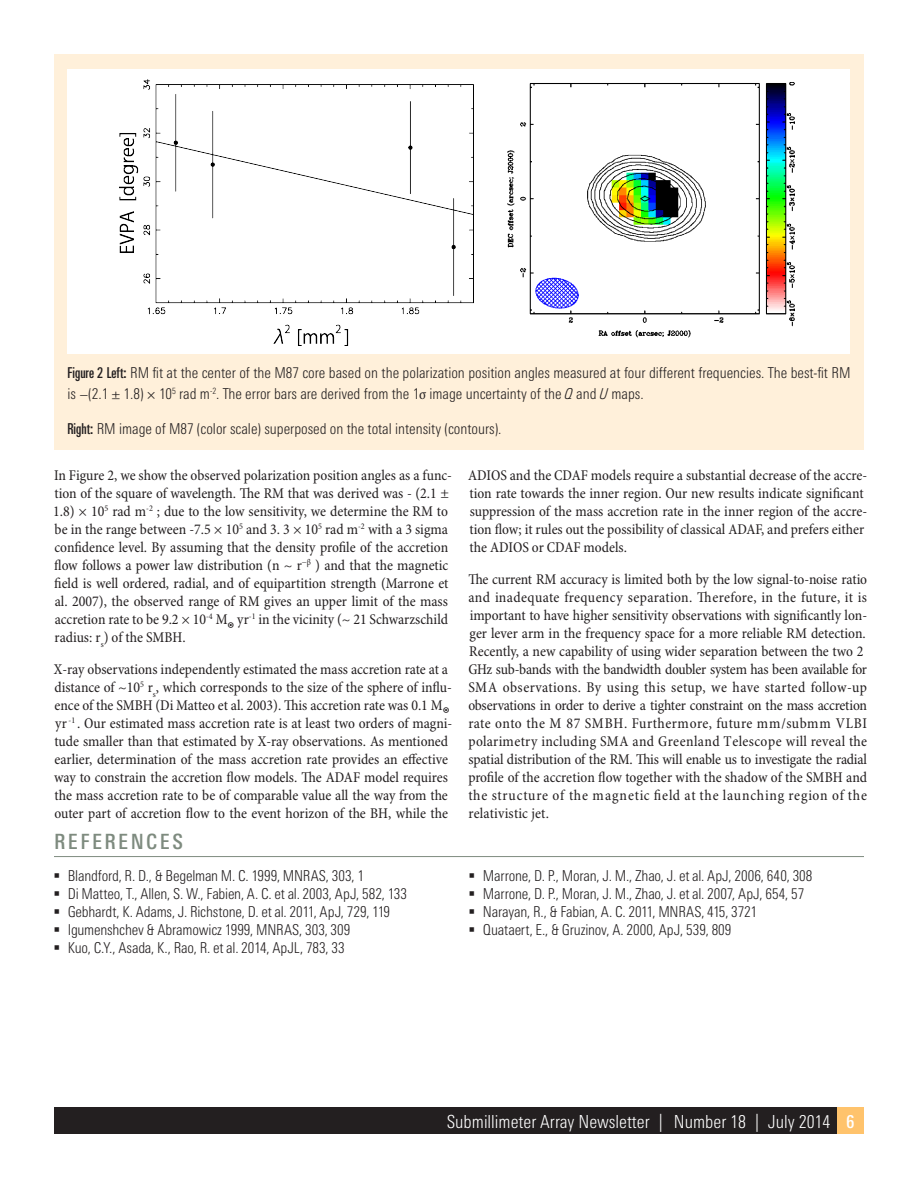
<style>
.page{position:relative;width:918px;height:1188px;background:#fff}
.page>*{position:absolute;margin:0;border:0;box-sizing:border-box;transform-origin:0 0}
.Reference_Subhead{font:500 condensed 21px "Linotype Univers";letter-spacing:.115em;color:#7e8b7f}
.t1{font:300 condensed 18px "Linotype Univers";color:#fff}
.Article_Text{font:condensed 15px/18px "Minion Pro";color:#231f20}
.Photo_Captions{font:300 condensed 15px/21px "Linotype Univers";color:#231f20}
.Photo_Captions-2{font:300 condensed 15px "Linotype Univers";letter-spacing:-.02em;color:#231f20}
.s1{font-family:"Linotype Univers Comp";font-weight:500;font-stretch:normal}
.s2{font-family:"Minion Pro";font-weight:400}
.s3{font-style:italic}
.s4{font-weight:500}
</style>
<div class="page">
<div style="left:54px;top:1107px;width:810px;height:27px;background:#231f20"></div>
<div style="left:837px;top:1107px;width:27px;height:27px;background:#ffc36c"></div>
<hr style="left:54px;top:856px;width:810px;height:1px;background:#7e8b7f">
<div style="left:54px;top:54px;width:810px;height:395px;background:#fff0da"></div>
<div style="left:68px;top:70px;width:782px;height:284px;background:#fff"></div>
<img style="left:119px;top:80px;width:676px;height:265px">
<p class="Photo_Captions" style="left:68px;top:362px;width:785px"><span class="s1">Figure 2 Left:</span> RM fit at the center of the M87 core based on the polarization position angles measured at four different frequencies. The best-fit RM is −(2.1 ± 1.8) × 10<sup>5</sup> rad m<sup>-2</sup>. The error bars are derived from the 1<span class="s2">σ</span> image uncertainty of the <span class="s3">Q</span> and <span class="s3">U</span> maps.</p>
<p class="Photo_Captions" style="left:67px;top:418px;width:436px"><span class="s1">Right:</span> RM image of M87 (color scale) superposed on the total intensity (contours).</p>
<p class="Article_Text" style="left:53px;top:467px;width:400px">In Figure 2, we show the observed polarization position angles as a func&shy;tion of the square of wavelength. The RM that was derived was - (2.1 ± 1.8) × 10<sup>5</sup> rad m<sup>-2</sup> ; due to the low sensitivity, we determine the RM to be in the range between -7.5 × 10<sup>5</sup> and 3. 3 × 10<sup>5</sup> rad m<sup>-2</sup> with a 3 sigma confidence level. By assuming that the density profile of the accretion flow follows a power law distribution (n ~ r<sup>−β</sup> ) and that the magnetic field is well ordered, radial, and of equipartition strength (Marrone et al. 2007), the observed range of RM gives an upper limit of the mass accretion rate to be 9.2 × 10<sup>-4</sup> M◉ yr<sup>-1</sup> in the vicinity (~ 21 Schwarzschild radius: r<sub>s</sub>) of the SMBH.</p>
<p class="Article_Text" style="left:54px;top:661px;width:400px">X-ray observations independently estimated the mass accretion rate at a distance of ~10<sup>5</sup> r<sub>s</sub>, which corresponds to the size of the sphere of influ&shy;ence of the SMBH (Di Matteo et al. 2003). This accretion rate was 0.1 M◉ yr <sup>-1</sup> . Our estimated mass accretion rate is at least two orders of magni&shy;tude smaller than that estimated by X-ray observations. As mentioned earlier, determination of the mass accretion rate provides an effective way to constrain the accretion flow models. The ADAF model requires the mass accretion rate to be of comparable value all the way from the outer part of accretion flow to the event horizon of the BH, while the</p>
<p class="Reference_Subhead" style="left:54px;top:830px;width:130px">REFERENCES</p>
<p class="Photo_Captions" style="left:53px;top:865px;width:312px">▪ Blandford, R. D., &amp; Begelman M. C. 1999, MNRAS, 303, 1</p>
<p class="Photo_Captions" style="left:53px;top:883px;width:355px">▪ Di Matteo, T., Allen, S. W., Fabien, A. C. et al. 2003, ApJ, 582, 133</p>
<p class="Photo_Captions" style="left:53px;top:901px;width:338px">▪ Gebhardt, K. Adams, J. Richstone, D. et al. 2011, ApJ, 729, 119</p>
<p class="Photo_Captions" style="left:53px;top:919px;width:298px">▪ Igumenshchev &amp; Abramowicz 1999, MNRAS, 303, 309</p>
<p class="Photo_Captions" style="left:53px;top:937px;width:293px">▪ Kuo, C.Y., Asada, K., Rao, R. et al. 2014, ApJL, 783, 33</p>
<p class="Article_Text" style="left:468px;top:467px;width:401px">ADIOS and the CDAF models require a substantial decrease of the accre&shy;tion rate towards the inner region. Our new results indicate significant suppression of the mass accretion rate in the inner region of the accre&shy;tion flow; it rules out the possibility of classical ADAF, and prefers either the ADIOS or CDAF models.</p>
<p class="Article_Text" style="left:468px;top:571px;width:400px">The current RM accuracy is limited both by the low signal-to-noise ratio and inadequate frequency separation. Therefore, in the future, it is important to have higher sensitivity observations with significantly lon&shy;ger lever arm in the frequency space for a more reliable RM detection.<br>Recently, a new capability of using wider separation between the two 2<br>GHz sub-bands with the bandwidth doubler system has been available for SMA observations. By using this setup, we have started follow-up observations in order to derive a tighter constraint on the mass accretion rate onto the M 87 SMBH. Furthermore, future mm/submm VLBI polarimetry including SMA and Greenland Telescope will reveal the spatial distribution of the RM. This will enable us to investigate the radial profile of the accretion flow together with the shadow of the SMBH and the structure of the magnetic field at the launching region of the relativistic jet.</p>
<p class="Photo_Captions" style="left:469px;top:865px;width:345px">▪ Marrone, D. P., Moran, J. M., Zhao, J. et al. ApJ, 2006, 640, 308</p>
<p class="Photo_Captions" style="left:469px;top:883px;width:337px">▪ Marrone, D. P., Moran, J. M., Zhao, J. et al. 2007, ApJ, 654, 57</p>
<p class="Photo_Captions-2" style="left:469px;top:903px;width:290px">▪ Narayan, R., &amp; Fabian, A. C. 2011, MNRAS, 415, 3721</p>
<p class="Photo_Captions" style="left:469px;top:919px;width:264px">▪ Quataert, E., &amp; Gruzinov, A. 2000, ApJ, 539, 809</p>
<p class="t1" style="left:447px;top:1111px;width:409px">Submillimeter Array Newsletter | Number 18 | July 2014 <span class="s4">6</span></p>
</div>
